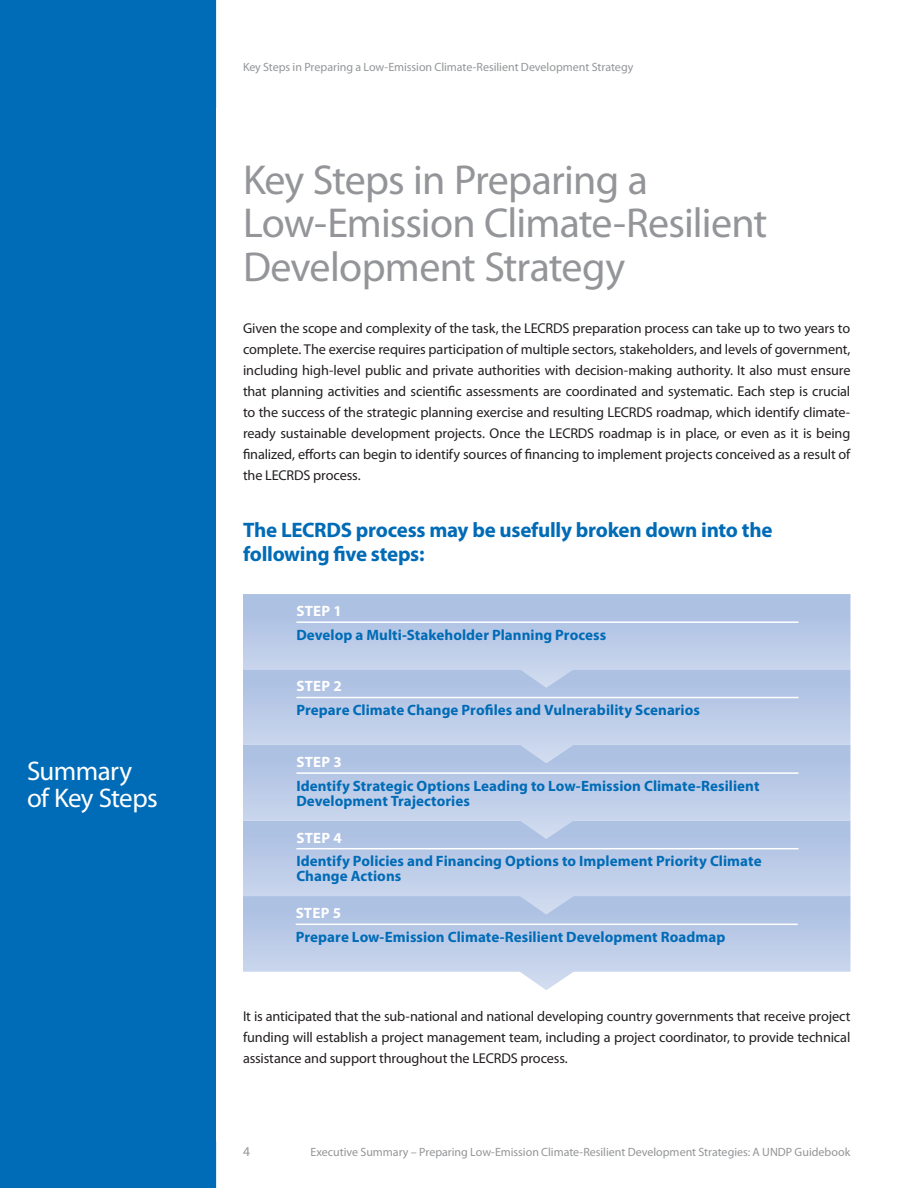
<style>
.page{position:relative;width:918px;height:1188px;background:#fff}
.page>*{position:absolute;margin:0;border:0;box-sizing:border-box;transform-origin:0 0}
._01-section_head{font:42px/43.5px "Myriad Pro";letter-spacing:-.02em;color:#939598}
._03-section_sub_subh{font:27px/27px "Myriad Pro";letter-spacing:-.02em;color:#fff}
._03-section_sub_subh-2{font:700 21px/24px "Myriad Pro";letter-spacing:-.015em;color:#006bb6}
.sidebar_-_steps___ti{font:700 15px/15px "Myriad Pro";letter-spacing:.005em;color:#006bb6}
.sidebar_-_steps{font:700 15px "Myriad Pro";letter-spacing:.01em;color:#fff}
.text{font:14.25px/21px "Myriad Pro";letter-spacing:-.01em;color:#231f20;text-align:justify}
.t1{font:13.5px "Myriad Pro";color:#939598}
.folio_-_top_left{font:12px "Myriad Pro";letter-spacing:-.005em;color:#939598}
</style>
<div class="page">
<svg style="left:243px;top:915px;width:607px;height:75px"></svg>
<svg style="left:243px;top:839px;width:607px;height:76px;background:#b9cae7"></svg>
<svg style="left:243px;top:763px;width:607px;height:76px;background:#b9c9e7"></svg>
<svg style="left:243px;top:688px;width:607px;height:75px;background:#b9cae7"></svg>
<svg style="left:243px;top:594px;width:607px;height:94px;background:#b5c7e5"></svg>
<hr style="left:296px;top:924px;width:502px;height:1px;background:#fff">
<hr style="left:296px;top:848px;width:503px;height:1px;background:#fff">
<hr style="left:296px;top:772px;width:503px;height:2px;background:#fff">
<hr style="left:296px;top:697px;width:503px;height:1px;background:#fff">
<hr style="left:296px;top:621px;width:503px;height:2px;background:#fff">
<div style="left:0;top:0;width:216px;height:1188px;background:#006bb6"></div>
<p class="_03-section_sub_subh" style="left:27px;top:757px;width:132px">Summary of Key Steps</p>
<p class="folio_-_top_left" style="left:243px;top:59px;width:392px">Key Steps in Preparing a Low-Emission Climate-Resilient Development Strategy</p>
<p class="_01-section_head" style="left:243px;top:157px;width:526px">Key Steps in Preparing a<br>Low-Emission Climate-Resilient<br>Development Strategy</p>
<p class="text" style="left:243px;top:318px;width:609px">Given the scope and complexity of the task, the LECRDS preparation process can take up to two years to complete. The exercise requires participation of multiple sectors, stakeholders, and levels of government, including high-level public and private authorities with decision-making authority. It also must ensure that planning activities and scientific assessments are coordinated and systematic. Each step is crucial to the success of the strategic planning exercise and resulting LECRDS roadmap, which identify climate&shy;ready sustainable development projects. Once the LECRDS roadmap is in place, or even as it is being finalized, efforts can begin to identify sources of financing to implement projects conceived as a result of the LECRDS process.</p>
<p class="_03-section_sub_subh-2" style="left:243px;top:517px;width:531px">The LECRDS process may be usefully broken down into the following five steps:</p>
<p class="sidebar_-_steps" style="left:296px;top:601px;width:47px">STEP 1</p>
<p class="sidebar_-_steps___ti" style="left:296px;top:627px;width:311px">Develop a Multi-Stakeholder Planning Process</p>
<p class="sidebar_-_steps" style="left:296px;top:677px;width:47px">STEP 2</p>
<p class="sidebar_-_steps___ti" style="left:296px;top:702px;width:405px">Prepare Climate Change Profiles and Vulnerability Scenarios</p>
<p class="sidebar_-_steps" style="left:296px;top:752px;width:47px">STEP 3</p>
<p class="sidebar_-_steps___ti" style="left:296px;top:778px;width:465px">Identify Strategic Options Leading to Low-Emission Climate-Resilient<br>Development Trajectories</p>
<p class="sidebar_-_steps" style="left:296px;top:828px;width:47px">STEP 4</p>
<p class="sidebar_-_steps___ti" style="left:296px;top:853px;width:467px">Identify Policies and Financing Options to Implement Priority Climate<br>Change Actions</p>
<p class="sidebar_-_steps" style="left:296px;top:903px;width:47px">STEP 5</p>
<p class="sidebar_-_steps___ti" style="left:296px;top:929px;width:431px">Prepare Low-Emission Climate-Resilient Development Roadmap</p>
<p class="text" style="left:243px;top:1006px;width:609px">It is anticipated that the sub-national and national developing country governments that receive project funding will establish a project management team, including a project coordinator, to provide technical assistance and support throughout the LECRDS process.</p>
<p class="t1" style="left:243px;top:1143px;width:8px">4</p>
<p class="folio_-_top_left" style="left:310px;top:1145px;width:542px">Executive Summary – Preparing Low-Emission Climate-Resilient Development Strategies: A UNDP Guidebook</p>
</div>
